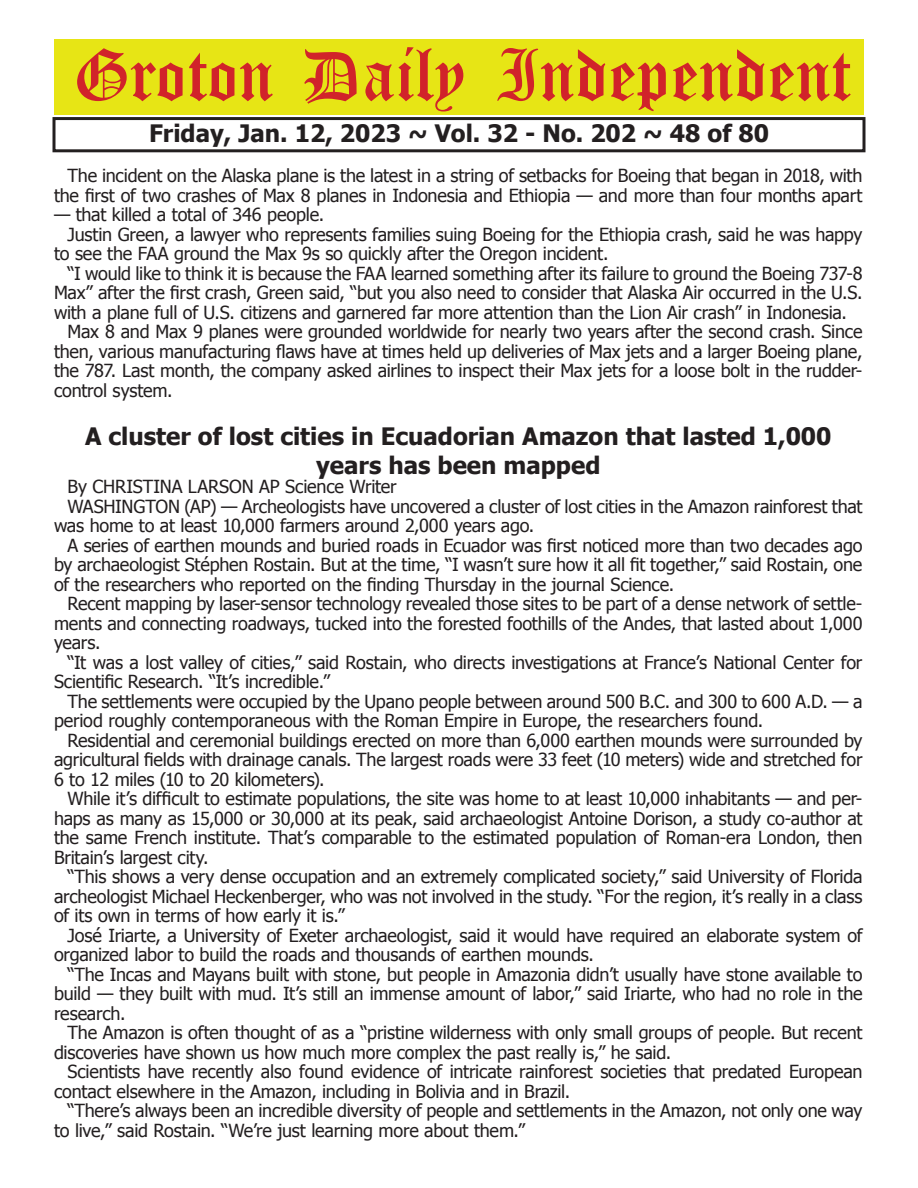
<style>
.page{position:relative;width:918px;height:1188px;background:#fff}
.page>*{position:absolute;margin:0;border:0;box-sizing:border-box;transform-origin:0 0}
.t1{font:54px "Old English Five";color:#d1232a}
.t2{font:700 24px/28.8px "Tahoma";color:#231f20;text-align:center}
.t3{font:18px/19.5px "Tahoma";letter-spacing:-.01em;color:#231f20;text-align:right}
</style>
<div class="page">
<div style="left:52px;top:117px;width:814px;height:35px;border:3px solid #231f20"></div>
<div style="left:54px;top:40px;width:810px;height:75px;background:#e7e515"></div>
<h1 class="t1" style="left:73px;top:50px;width:779px">Groton Daily Independent</h1>
<h2 class="t2" style="left:149px;top:117px;width:622px">Friday, Jan. 12, 2023 ~ Vol. 32 - No. 202 ~ 48 of 80</h2>
<p class="t3" style="left:54px;top:165px;width:810px">The incident on the Alaska plane is the latest in a string of setbacks for Boeing that began in 2018, with the first of two crashes of Max 8 planes in Indonesia and Ethiopia — and more than four months apart</p>
<p class="t3" style="left:54px;top:204px;width:272px">— that killed a total of 346 people.</p>
<p class="t3" style="left:68px;top:224px;width:796px">Justin Green, a lawyer who represents families suing Boeing for the Ethiopia crash, said he was happy</p>
<p class="t3" style="left:54px;top:243px;width:556px">to see the FAA ground the Max 9s so quickly after the Oregon incident.</p>
<p class="t3" style="left:68px;top:263px;width:797px">“I would like to think it is because the FAA learned something after its failure to ground the Boeing 737-8</p>
<p class="t3" style="left:54px;top:282px;width:810px">Max” after the first crash, Green said, “but you also need to consider that Alaska Air occurred in the U.S.</p>
<p class="t3" style="left:54px;top:302px;width:794px">with a plane full of U.S. citizens and garnered far more attention than the Lion Air crash” in Indonesia.</p>
<p class="t3" style="left:68px;top:321px;width:797px">Max 8 and Max 9 planes were grounded worldwide for nearly two years after the second crash. Since</p>
<p class="t3" style="left:54px;top:341px;width:810px">then, various manufacturing flaws have at times held up deliveries of Max jets and a larger Boeing plane,</p>
<p class="t3" style="left:54px;top:360px;width:810px">the 787. Last month, the company asked airlines to inspect their Max jets for a loose bolt in the rudder-</p>
<p class="t3" style="left:54px;top:380px;width:120px">control system.</p>
<h2 class="t2" style="left:85px;top:420px;width:748px">A cluster of lost cities in Ecuadorian Amazon that lasted 1,000 years has been mapped</h2>
<p class="t3" style="left:68px;top:476px;width:331px">By CHRISTINA LARSON AP Science Writer</p>
<p class="t3" style="left:68px;top:496px;width:796px">WASHINGTON (AP) — Archeologists have uncovered a cluster of lost cities in the Amazon rainforest that</p>
<p class="t3" style="left:54px;top:515px;width:482px">was home to at least 10,000 farmers around 2,000 years ago.</p>
<p class="t3" style="left:68px;top:535px;width:797px">A series of earthen mounds and buried roads in Ecuador was first noticed more than two decades ago</p>
<p class="t3" style="left:54px;top:554px;width:810px">by archaeologist Stéphen Rostain. But at the time, “I wasn’t sure how it all fit together,” said Rostain, one</p>
<p class="t3" style="left:54px;top:574px;width:622px">of the researchers who reported on the finding Thursday in the journal Science.</p>
<p class="t3" style="left:68px;top:593px;width:796px">Recent mapping by laser-sensor technology revealed those sites to be part of a dense network of settle-</p>
<p class="t3" style="left:54px;top:613px;width:810px">ments and connecting roadways, tucked into the forested foothills of the Andes, that lasted about 1,000</p>
<p class="t3" style="left:54px;top:632px;width:48px">years.</p>
<p class="t3" style="left:68px;top:652px;width:796px">“It was a lost valley of cities,” said Rostain, who directs investigations at France’s National Center for</p>
<p class="t3" style="left:54px;top:671px;width:278px">Scientific Research. “It’s incredible.”</p>
<p class="t3" style="left:68px;top:691px;width:797px">The settlements were occupied by the Upano people between around 500 B.C. and 300 to 600 A.D. — a</p>
<p class="t3" style="left:54px;top:710px;width:711px">period roughly contemporaneous with the Roman Empire in Europe, the researchers found.</p>
<p class="t3" style="left:68px;top:730px;width:797px">Residential and ceremonial buildings erected on more than 6,000 earthen mounds were surrounded by</p>
<p class="t3" style="left:54px;top:749px;width:810px">agricultural fields with drainage canals. The largest roads were 33 feet (10 meters) wide and stretched for</p>
<p class="t3" style="left:54px;top:769px;width:272px">6 to 12 miles (10 to 20 kilometers).</p>
<p class="t3" style="left:68px;top:788px;width:796px">While it’s difficult to estimate populations, the site was home to at least 10,000 inhabitants — and per-</p>
<p class="t3" style="left:54px;top:808px;width:810px">haps as many as 15,000 or 30,000 at its peak, said archaeologist Antoine Dorison, a study co-author at</p>
<p class="t3" style="left:54px;top:827px;width:810px">the same French institute. That’s comparable to the estimated population of Roman-era London, then</p>
<p class="t3" style="left:54px;top:847px;width:156px">Britain’s largest city.</p>
<p class="t3" style="left:68px;top:866px;width:797px">“This shows a very dense occupation and an extremely complicated society,” said University of Florida</p>
<p class="t3" style="left:54px;top:886px;width:810px">archeologist Michael Heckenberger, who was not involved in the study. “For the region, it’s really in a class</p>
<p class="t3" style="left:54px;top:905px;width:292px">of its own in terms of how early it is.”</p>
<p class="t3" style="left:68px;top:925px;width:797px">José Iriarte, a University of Exeter archaeologist, said it would have required an elaborate system of</p>
<p class="t3" style="left:54px;top:944px;width:541px">organized labor to build the roads and thousands of earthen mounds.</p>
<p class="t3" style="left:68px;top:964px;width:797px">“The Incas and Mayans built with stone, but people in Amazonia didn’t usually have stone available to</p>
<p class="t3" style="left:54px;top:983px;width:810px">build — they built with mud. It’s still an immense amount of labor,” said Iriarte, who had no role in the</p>
<p class="t3" style="left:54px;top:1003px;width:73px">research.</p>
<p class="t3" style="left:68px;top:1022px;width:796px">The Amazon is often thought of as a “pristine wilderness with only small groups of people. But recent</p>
<p class="t3" style="left:54px;top:1042px;width:619px">discoveries have shown us how much more complex the past really is,” he said.</p>
<p class="t3" style="left:68px;top:1061px;width:797px">Scientists have recently also found evidence of intricate rainforest societies that predated European</p>
<p class="t3" style="left:54px;top:1081px;width:518px">contact elsewhere in the Amazon, including in Bolivia and in Brazil.</p>
<p class="t3" style="left:68px;top:1100px;width:796px">“There’s always been an incredible diversity of people and settlements in the Amazon, not only one way</p>
<p class="t3" style="left:54px;top:1120px;width:472px">to live,” said Rostain. “We’re just learning more about them.”</p>
</div>
